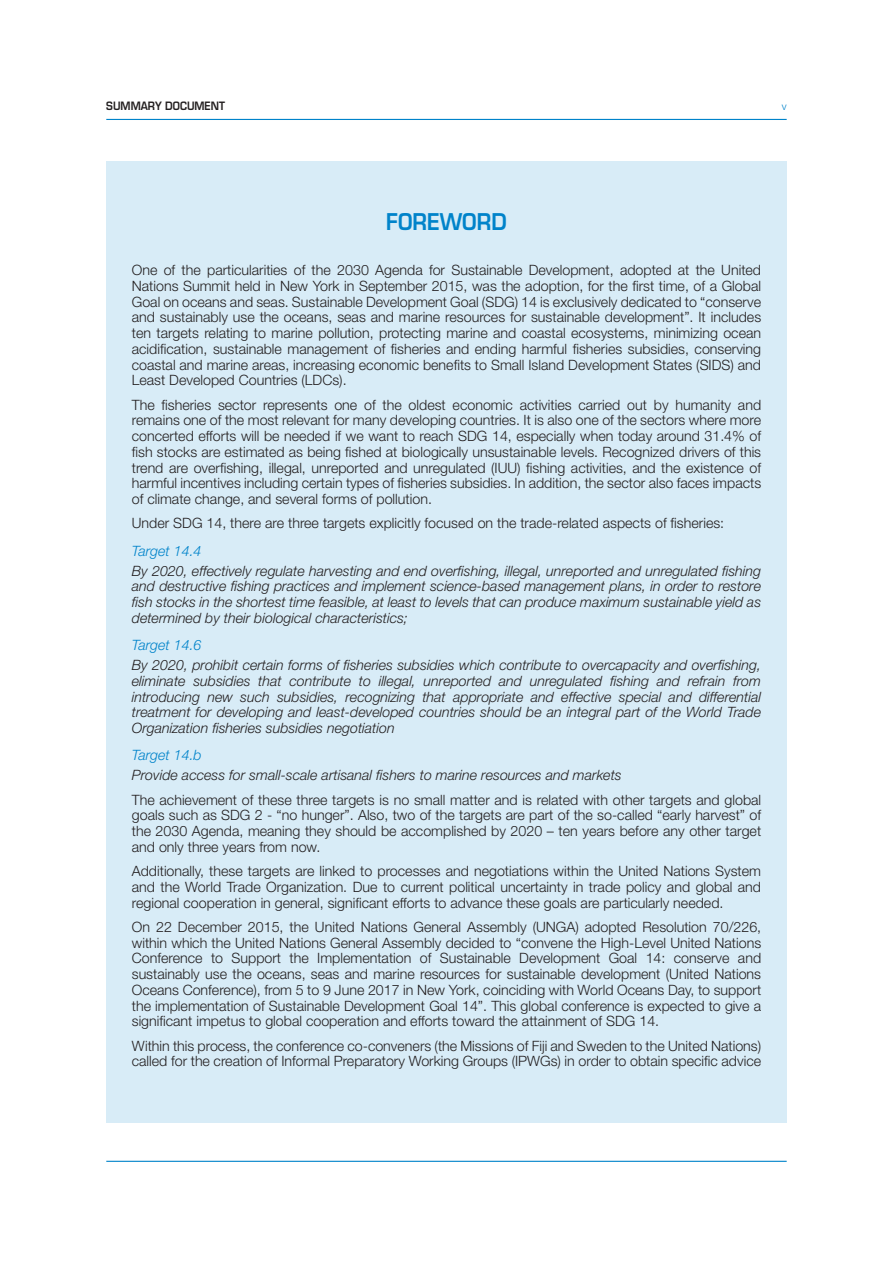
<style>
.page{position:relative;width:893px;height:1263px;background:#fff}
.page>*{position:absolute;margin:0;border:0;box-sizing:border-box;transform-origin:0 0}
.H1chapter{font:600 22.5px "Eurostile LT Std";color:#0083ca;scale:.9 1}
.TEXTE_Light{font:300 14.25px/15.8px "Helvetica Neue LT Std";color:#231f20;text-align:justify}
.TEXTE_Light-2{font:italic 300 14.25px/15.8px "Helvetica Neue LT Std";color:#231f20;text-align:justify}
.Bullet_fr_special_Le{font:italic 300 14.25px "Helvetica Neue LT Std";color:#0083ca}
.t1{font:600 11.25px "Eurostile LT Std";color:#231f20;scale:.89 1}
.t2{font:300 10.5px "Helvetica Neue LT Std";color:#0083ca}
</style>
<div class="page">
<hr style="left:106px;top:119px;width:681px;height:1px;background:#0083ca">
<hr style="left:106px;top:1161px;width:681px;height:1px;background:#0083ca">
<div style="left:106px;top:162px;width:681px;height:961px;background:#d8ecf7"></div>
<p class="t1" style="left:106px;top:99px;width:135px">SUMMARY DOCUMENT</p>
<p class="t2" style="left:782px;top:99px;width:6px">v</p>
<p class="H1chapter" style="left:386px;top:207px;width:135px">FOREWORD</p>
<p class="TEXTE_Light" style="left:132px;top:262px;width:631px">One of the particularities of the 2030 Agenda for Sustainable Development, adopted at the United Nations Summit held in New York in September 2015, was the adoption, for the first time, of a Global Goal on oceans and seas. Sustainable Development Goal (SDG) 14 is exclusively dedicated to “conserve and sustainably use the oceans, seas and marine resources for sustainable development”. It includes ten targets relating to marine pollution, protecting marine and coastal ecosystems, minimizing ocean acidification, sustainable management of fisheries and ending harmful fisheries subsidies, conserving coastal and marine areas, increasing economic benefits to Small Island Development States (SIDS) and Least Developed Countries (LDCs).</p>
<p class="TEXTE_Light" style="left:132px;top:396px;width:631px">The fisheries sector represents one of the oldest economic activities carried out by humanity and remains one of the most relevant for many developing countries. It is also one of the sectors where more concerted efforts will be needed if we want to reach SDG 14, especially when today around 31.4% of fish stocks are estimated as being fished at biologically unsustainable levels. Recognized drivers of this trend are overfishing, illegal, unreported and unregulated (IUU) fishing activities, and the existence of harmful incentives including certain types of fisheries subsidies. In addition, the sector also faces impacts of climate change, and several forms of pollution.</p>
<p class="TEXTE_Light" style="left:132px;top:515px;width:594px">Under SDG 14, there are three targets explicitly focused on the trade-related aspects of fisheries:</p>
<p class="Bullet_fr_special_Le" style="left:132px;top:542px;width:71px">Target 14.4</p>
<p class="TEXTE_Light-2" style="left:132px;top:562px;width:631px">By 2020, effectively regulate harvesting and end overfishing, illegal, unreported and unregulated fishing and destructive fishing practices and implement science-based management plans, in order to restore fish stocks in the shortest time feasible, at least to levels that can produce maximum sustainable yield as determined by their biological characteristics;</p>
<p class="Bullet_fr_special_Le" style="left:132px;top:636px;width:71px">Target 14.6</p>
<p class="TEXTE_Light-2" style="left:132px;top:657px;width:631px">By 2020, prohibit certain forms of fisheries subsidies which contribute to overcapacity and overfishing, eliminate subsidies that contribute to illegal, unreported and unregulated fishing and refrain from introducing new such subsidies, recognizing that appropriate and effective special and differential treatment for developing and least-developed countries should be an integral part of the World Trade Organization fisheries subsidies negotiation</p>
<p class="Bullet_fr_special_Le" style="left:132px;top:747px;width:71px">Target 14.b</p>
<p class="TEXTE_Light-2" style="left:132px;top:767px;width:491px">Provide access for small-scale artisanal fishers to marine resources and markets</p>
<p class="TEXTE_Light" style="left:132px;top:791px;width:631px">The achievement of these three targets is no small matter and is related with other targets and global goals such as SDG 2 - “no hunger”. Also, two of the targets are part of the so-called “early harvest” of the 2030 Agenda, meaning they should be accomplished by 2020 – ten years before any other target and only three years from now.</p>
<p class="TEXTE_Light" style="left:132px;top:863px;width:631px">Additionally, these targets are linked to processes and negotiations within the United Nations System and the World Trade Organization. Due to current political uncertainty in trade policy and global and regional cooperation in general, significant efforts to advance these goals are particularly needed.</p>
<p class="TEXTE_Light" style="left:132px;top:919px;width:631px">On 22 December 2015, the United Nations General Assembly (UNGA) adopted Resolution 70/226, within which the United Nations General Assembly decided to “convene the High-Level United Nations Conference to Support the Implementation of Sustainable Development Goal 14: conserve and sustainably use the oceans, seas and marine resources for sustainable development (United Nations Oceans Conference), from 5 to 9 June 2017 in New York, coinciding with World Oceans Day, to support the implementation of Sustainable Development Goal 14”. This global conference is expected to give a significant impetus to global cooperation and efforts toward the attainment of SDG 14.</p>
<p class="TEXTE_Light" style="left:132px;top:1037px;width:631px">Within this process, the conference co-conveners (the Missions of Fiji and Sweden to the United Nations) called for the creation of Informal Preparatory Working Groups (IPWGs) in order to obtain specific advice</p>
</div>
